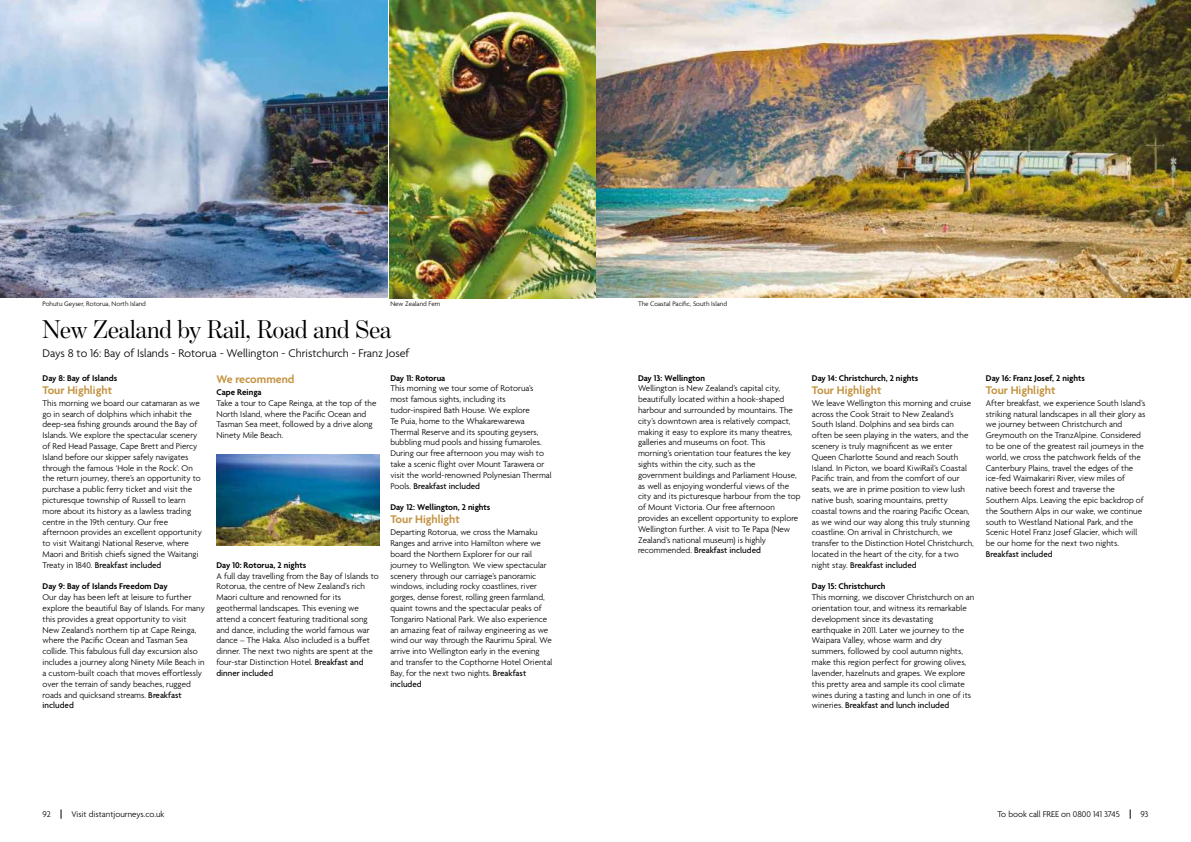
<style>
.page{position:relative;width:1191px;height:842px;background:#fff}
.page>*{position:absolute;margin:0;border:0;box-sizing:border-box;transform-origin:0 0}
.t1{font:26px "Benton Mod Disp";color:#000}
.t2{font:300 12px "Agenda";color:#000}
.t3{font:600 12px "Agenda";color:#c49341}
.t4{font:300 9px/10.8px "Agenda";color:#000}
.t5{font:600 9px "Agenda";color:#000}
.t6{font:500 9px "Agenda";color:#000}
.t7{font:300 7px "Agenda";color:#000}
.s1{font-weight:500}
</style>
<div class="page">
<img style="left:595px;top:0;width:596px;height:298px">
<img style="left:0;top:0;width:387px;height:298px">
<img style="left:390px;top:0;width:205px;height:298px">
<img style="left:216px;top:454px;width:163px;height:91px">
<p class="t7" style="left:43px;top:300px;width:105px">Pohutu Geyser, Rotorua, North Island</p>
<p class="t7" style="left:390px;top:300px;width:52px">New Zealand Fern</p>
<p class="t7" style="left:638px;top:300px;width:91px">The Coastal Pacific, South Island</p>
<h1 class="t1" style="left:43px;top:320px;width:350px">New Zealand by Rail, Road and Sea</h1>
<h2 class="t2" style="left:43px;top:348px;width:369px">Days 8 to 16: Bay of Islands - Rotorua - Wellington - Christchurch - Franz Josef</h2>
<p class="t5" style="left:43px;top:374px;width:76px">Day 8: Bay of Islands</p>
<h2 class="t3" style="left:43px;top:385px;width:71px">Tour Highlight</h2>
<p class="t4" style="left:43px;top:398px;width:161px">This morning we board our catamaran as we go in search of dolphins which inhabit the deep-sea fishing grounds around the Bay of Islands. We explore the spectacular scenery of Red Head Passage, Cape Brett and Piercy Island before our skipper safely navigates through the famous ‘Hole in the Rock’. On the return journey, there’s an opportunity to purchase a public ferry ticket and visit the picturesque township of Russell to learn more about its history as a lawless trading centre in the 19th century. Our free afternoon provides an excellent opportunity to visit Waitangi National Reserve, where Maori and British chiefs signed the Waitangi Treaty in 1840. <span class="s1">Breakfast included</span></p>
<p class="t5" style="left:43px;top:583px;width:127px">Day 9: Bay of Islands Freedom Day</p>
<p class="t4" style="left:43px;top:593px;width:164px">Our day has been left at leisure to further explore the beautiful Bay of Islands. For many this provides a great opportunity to visit New Zealand’s northern tip at Cape Reinga, where the Pacific Ocean and Tasman Sea collide. This fabulous full day excursion also includes a journey along Ninety Mile Beach in a custom-built coach that moves effortlessly over the terrain of sandy beaches, rugged roads and quicksand streams. <span class="s1">Breakfast included</span></p>
<h2 class="t3" style="left:216px;top:374px;width:80px">We recommend</h2>
<p class="t5" style="left:216px;top:389px;width:47px">Cape Reinga</p>
<p class="t4" style="left:216px;top:398px;width:161px">Take a tour to Cape Reinga, at the top of the North Island, where the Pacific Ocean and Tasman Sea meet, followed by a drive along Ninety Mile Beach.</p>
<p class="t5" style="left:216px;top:561px;width:91px">Day 10: Rotorua, 2 nights</p>
<p class="t4" style="left:216px;top:571px;width:164px">A full day travelling from the Bay of Islands to Rotorua, the centre of New Zealand’s rich Maori culture and renowned for its geothermal landscapes. This evening we attend a concert featuring traditional song and dance, including the world famous war dance – The Haka. Also included is a buffet dinner. The next two nights are spent at the four-star Distinction Hotel. <span class="s1">Breakfast and dinner included</span></p>
<p class="t5" style="left:390px;top:374px;width:57px">Day 11: Rotorua</p>
<p class="t4" style="left:390px;top:384px;width:163px">This morning we tour some of Rotorua’s most famous sights, including its tudor-inspired Bath House. We explore<br>Te Puia, home to the Whakarewarewa Thermal Reserve and its spouting geysers, bubbling mud pools and hissing fumaroles.<br>During our free afternoon you may wish to take a scenic flight over Mount Tarawera or visit the world-renowned Polynesian Thermal Pools. <span class="s1">Breakfast included</span></p>
<p class="t5" style="left:390px;top:504px;width:102px">Day 12: Wellington, 2 nights</p>
<h2 class="t3" style="left:390px;top:515px;width:71px">Tour Highlight</h2>
<p class="t4" style="left:390px;top:528px;width:164px">Departing Rotorua, we cross the Mamaku Ranges and arrive into Hamilton where we board the Northern Explorer for our rail journey to Wellington. We view spectacular scenery through our carriage’s panoramic windows, including rocky coastlines, river gorges, dense forest, rolling green farmland, quaint towns and the spectacular peaks of Tongariro National Park. We also experience an amazing feat of railway engineering as we wind our way through the Raurimu Spiral. We arrive into Wellington early in the evening and transfer to the Copthorne Hotel Oriental Bay, for the next two nights. <span class="s1">Breakfast included</span></p>
<p class="t5" style="left:638px;top:374px;width:69px">Day 13: Wellington</p>
<p class="t4" style="left:638px;top:384px;width:164px">Wellington is New Zealand’s capital city, beautifully located within a hook-shaped harbour and surrounded by mountains. The city’s downtown area is relatively compact, making it easy to explore its many theatres, galleries and museums on foot. This morning’s orientation tour features the key sights within the city, such as the government buildings and Parliament House, as well as enjoying wonderful views of the city and its picturesque harbour from the top of Mount Victoria. Our free afternoon provides an excellent opportunity to explore Wellington further. A visit to Te Papa (New Zealand’s national museum) is highly recommended. <span class="s1">Breakfast included</span></p>
<p class="t5" style="left:812px;top:374px;width:108px">Day 14: Christchurch, 2 nights</p>
<h2 class="t3" style="left:812px;top:385px;width:71px">Tour Highlight</h2>
<p class="t4" style="left:812px;top:398px;width:163px">We leave Wellington this morning and cruise across the Cook Strait to New Zealand’s South Island. Dolphins and sea birds can often be seen playing in the waters, and the scenery is truly magnificent as we enter Queen Charlotte Sound and reach South Island. In Picton, we board KiwiRail’s Coastal Pacific train, and from the comfort of our seats, we are in prime position to view lush native bush, soaring mountains, pretty coastal towns and the roaring Pacific Ocean, as we wind our way along this truly stunning coastline. On arrival in Christchurch, we transfer to the Distinction Hotel Christchurch, located in the heart of the city, for a two night stay. <span class="s1">Breakfast included</span></p>
<p class="t5" style="left:812px;top:583px;width:75px">Day 15: Christchurch</p>
<p class="t4" style="left:812px;top:593px;width:164px">This morning, we discover Christchurch on an orientation tour, and witness its remarkable development since its devastating earthquake in 2011. Later we journey to the Waipara Valley, whose warm and dry summers, followed by cool autumn nights, make this region perfect for growing olives, lavender, hazelnuts and grapes. We explore this pretty area and sample its cool climate wines during a tasting and lunch in one of its wineries. <span class="s1">Breakfast and lunch included</span></p>
<p class="t5" style="left:986px;top:374px;width:100px">Day 16: Franz Josef, 2 nights</p>
<h2 class="t3" style="left:986px;top:385px;width:71px">Tour Highlight</h2>
<p class="t4" style="left:986px;top:398px;width:161px">After breakfast, we experience South Island’s striking natural landscapes in all their glory as we journey between Christchurch and Greymouth on the TranzAlpine. Considered to be one of the greatest rail journeys in the world, we cross the patchwork fields of the Canterbury Plains, travel the edges of the ice-fed Waimakariri River, view miles of native beech forest and traverse the Southern Alps. Leaving the epic backdrop of the Southern Alps in our wake, we continue south to Westland National Park, and the Scenic Hotel Franz Josef Glacier, which will be our home for the next two nights.</p>
<p class="t6" style="left:986px;top:549px;width:68px">Breakfast included</p>
<p class="t4" style="left:43px;top:810px;width:10px">92</p>
<p class="t4" style="left:71px;top:810px;width:95px">Visit distantjourneys.co.uk</p>
<p class="t4" style="left:997px;top:810px;width:124px">To book call FREE on 0800 141 3745</p>
<p class="t4" style="left:1140px;top:810px;width:9px">93</p>
</div>
